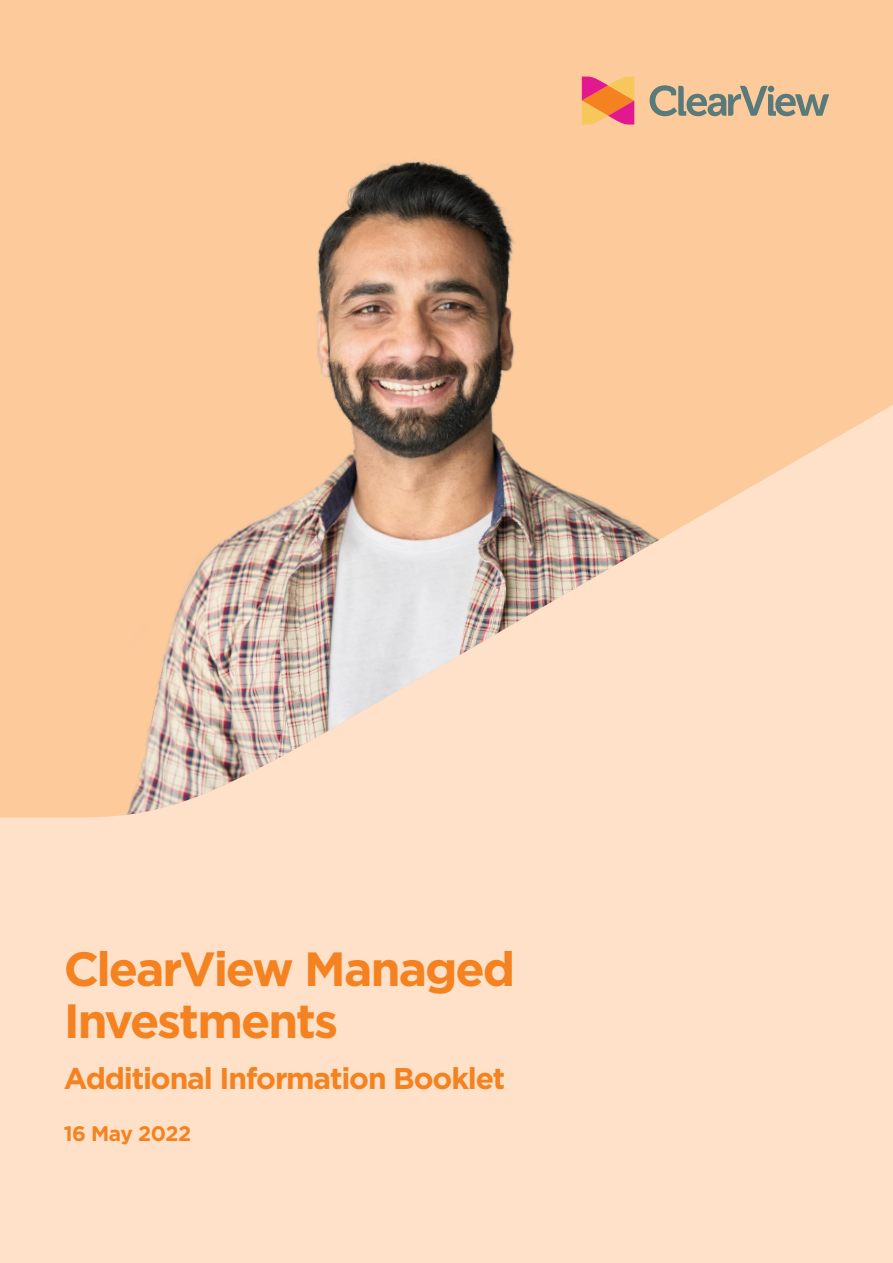
<style>
.page{position:relative;width:893px;height:1263px;background:#fee1c8}
.page>*{position:absolute;margin:0;border:0;box-sizing:border-box;transform-origin:0 0}
.t1{font:700 48px/52.5px "Gotham";letter-spacing:-.045em;color:#f58220}
.t2{font:700 30px "Gotham";letter-spacing:-.04em;color:#f58220}
.t3{font:700 21px "Gotham";letter-spacing:-.025em;color:#f58220}
</style>
<div class="page">
<div style="left:0;top:0;width:893px;height:818px;background:#fcca9b"></div>
<img style="left:0;top:85px;width:893px;height:731px">
<svg style="left:582px;top:77px;width:52px;height:48px;background:#f0805f"></svg>
<svg style="left:650px;top:85px;width:179px;height:31px;background:#b6a78d"></svg>
<h1 class="t1" style="left:64px;top:942px;width:453px">ClearView Managed<br>Investments</h1>
<p class="t2" style="left:64px;top:1058px;width:443px">Additional Information Booklet</p>
<p class="t3" style="left:64px;top:1120px;width:129px">16 May 2022</p>
</div>
